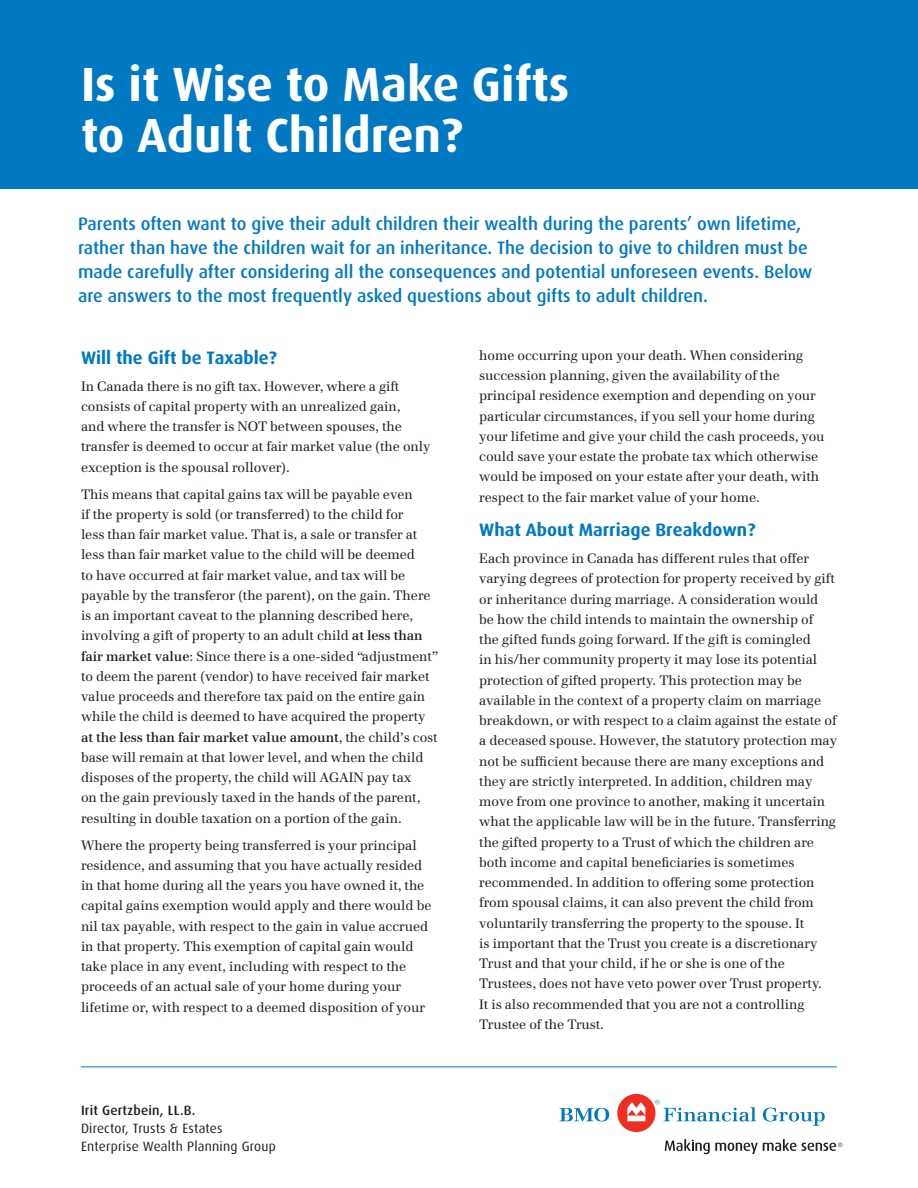
<style>
.page{position:relative;width:918px;height:1188px;background:#fff}
.page>*{position:absolute;margin:0;border:0;box-sizing:border-box;transform-origin:0 0}
.t1{font:700 48px/51px "Dax";color:#fff}
.t2{font:500 18px/24px "Dax";color:#0079c2}
.t3{font:700 18px "Dax";color:#0079c2}
.t4{font:13.5px/20.2px "Emona";letter-spacing:-.005em;color:#231f20}
.t5{font:13.5px/18px "Dax";letter-spacing:.015em;color:#231f20}
.t6{font:500 13.5px "Dax";letter-spacing:.015em;color:#231f20}
.s1{font-weight:600}
</style>
<div class="page">
<hr style="left:81px;top:1066px;width:756px;height:1px;background:#0079c2">
<div style="left:0;top:0;width:918px;height:189px;background:#0079c2"></div>
<svg style="left:560px;top:1108px;width:49px;height:14px"></svg>
<div style="left:617px;top:1094px;width:38px;height:38px;background:#ee2e22;border-radius:50%"></div>
<svg style="left:627px;top:1103px;width:18px;height:18px"></svg>
<svg style="left:655px;top:1100px;width:101px;height:22px"></svg>
<svg style="left:763px;top:1108px;width:62px;height:18px"></svg>
<svg style="left:665px;top:1139px;width:177px;height:15px"></svg>
<p class="t1" style="left:81px;top:59px;width:490px">Is it Wise to Make Gifts to Adult Children?</p>
<p class="t2" style="left:78px;top:212px;width:736px">Parents often want to give their adult children their wealth during the parents’ own lifetime, rather than have the children wait for an inheritance. The decision to give to children must be made carefully after considering all the consequences and potential unforeseen events. Below are answers to the most frequently asked questions about gifts to adult children.</p>
<h1 class="t3" style="left:81px;top:347px;width:197px">Will the Gift be Taxable?</h1>
<p class="t4" style="left:81px;top:376px;width:351px">In Canada there is no gift tax. However, where a gift consists of capital property with an unrealized gain,<br>and where the transfer is NOT between spouses, the transfer is deemed to occur at fair market value (the only exception is the spousal rollover).</p>
<p class="t4" style="left:81px;top:484px;width:359px">This means that capital gains tax will be payable even<br>if the property is sold (or transferred) to the child for<br>less than fair market value. That is, a sale or transfer at less than fair market value to the child will be deemed<br>to have occurred at fair market value, and tax will be payable by the transferor (the parent), on the gain. There is an important caveat to the planning described here, involving a gift of property to an adult child <span class="s1">at less than fair market value</span>: Since there is a one-sided “adjustment” to deem the parent (vendor) to have received fair market value proceeds and therefore tax paid on the entire gain while the child is deemed to have acquired the property <span class="s1">at the less than fair market value amount</span>, the child’s cost base will remain at that lower level, and when the child disposes of the property, the child will AGAIN pay tax<br>on the gain previously taxed in the hands of the parent, resulting in double taxation on a portion of the gain.</p>
<p class="t4" style="left:81px;top:835px;width:352px">Where the property being transferred is your principal residence, and assuming that you have actually resided in that home during all the years you have owned it, the capital gains exemption would apply and there would be nil tax payable, with respect to the gain in value accrued in that property. This exemption of capital gain would take place in any event, including with respect to the proceeds of an actual sale of your home during your lifetime or, with respect to a deemed disposition of your</p>
<p class="t6" style="left:81px;top:1103px;width:116px">Irit Gertzbein, LL.B.</p>
<p class="t5" style="left:81px;top:1120px;width:196px">Director, Trusts &amp; Estates<br>Enterprise Wealth Planning Group</p>
<p class="t4" style="left:479px;top:345px;width:347px">home occurring upon your death. When considering succession planning, given the availability of the principal residence exemption and depending on your particular circumstances, if you sell your home during your lifetime and give your child the cash proceeds, you could save your estate the probate tax which otherwise would be imposed on your estate after your death, with respect to the fair market value of your home.</p>
<h1 class="t3" style="left:479px;top:520px;width:278px">What About Marriage Breakdown?</h1>
<p class="t4" style="left:479px;top:548px;width:359px">Each province in Canada has different rules that offer varying degrees of protection for property received by gift or inheritance during marriage. A consideration would<br>be how the child intends to maintain the ownership of<br>the gifted funds going forward. If the gift is comingled<br>in his/her community property it may lose its potential protection of gifted property. This protection may be available in the context of a property claim on marriage breakdown, or with respect to a claim against the estate of a deceased spouse. However, the statutory protection may not be sufficient because there are many exceptions and they are strictly interpreted. In addition, children may move from one province to another, making it uncertain what the applicable law will be in the future. Transferring the gifted property to a Trust of which the children are both income and capital beneficiaries is sometimes recommended. In addition to offering some protection from spousal claims, it can also prevent the child from voluntarily transferring the property to the spouse. It<br>is important that the Trust you create is a discretionary Trust and that your child, if he or she is one of the Trustees, does not have veto power over Trust property.<br>It is also recommended that you are not a controlling Trustee of the Trust.</p>
</div>
